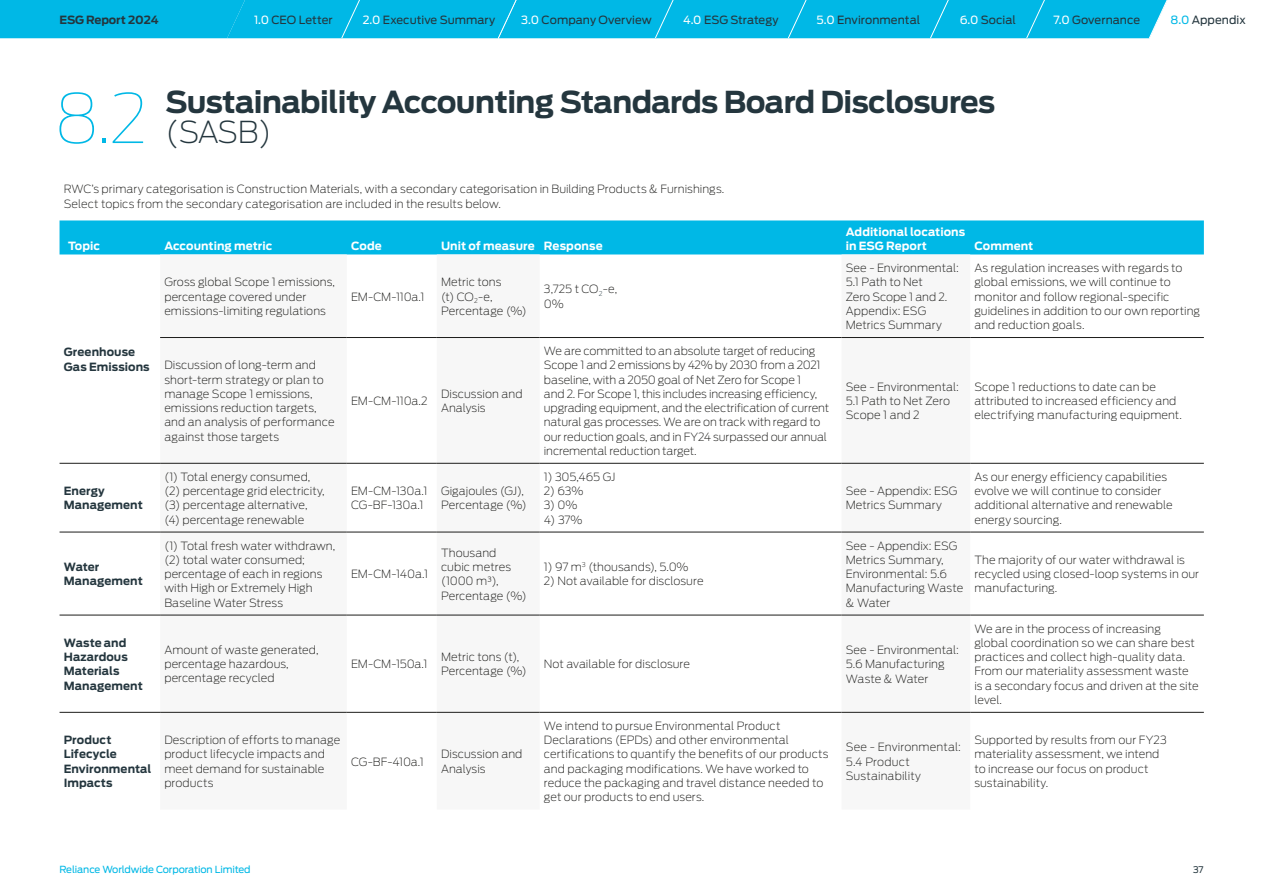
<style>
.page{position:relative;width:1263px;height:893px;background:#fff}
.page>*{position:absolute;margin:0;border:0;box-sizing:border-box;transform-origin:0 0}
.t1{font:100 67.5px "Antenna";color:#00b8e6}
.t2{font:700 30px "Antenna";letter-spacing:-.02em;color:#24363e}
.t3{font:200 30px "Antenna";color:#24363e}
.t4{font:200 11.25px/14.2px "Antenna";color:#1d1d1b}
.t5{font:700 11.25px/14.2px "Antenna";letter-spacing:.005em;color:#24363e}
.t6{font:11.25px "Antenna";letter-spacing:.005em;color:#24363e}
.t7{font:700 11.25px/14.2px "Antenna";letter-spacing:.005em;color:#fff}
.t8{font:9.75px "Antenna";letter-spacing:-.01em;color:#00b8e6}
.t9{font:9.15px "Antenna";color:#24363e}
.s1{color:#fff}
.s2{color:#00b8e6}
</style>
<div class="page">
<div style="left:60px;top:220px;width:1144px;height:34px;background:#00b8e6"></div>
<svg style="left:160px;top:254px;width:810px;height:458px"></svg>
<hr style="left:60px;top:712px;width:100px;height:1px;background:#1d1d1b">
<hr style="left:160px;top:712px;width:187px;height:1px;background:#1d1d1b">
<hr style="left:347px;top:712px;width:90px;height:1px;background:#1d1d1b">
<hr style="left:437px;top:712px;width:103px;height:1px;background:#1d1d1b">
<hr style="left:540px;top:712px;width:301px;height:1px;background:#1d1d1b">
<hr style="left:841px;top:712px;width:129px;height:1px;background:#1d1d1b">
<hr style="left:970px;top:712px;width:234px;height:1px;background:#1d1d1b">
<hr style="left:160px;top:337px;width:187px;height:1px;background:#1d1d1b">
<hr style="left:347px;top:337px;width:90px;height:1px;background:#1d1d1b">
<hr style="left:437px;top:337px;width:103px;height:1px;background:#1d1d1b">
<hr style="left:540px;top:337px;width:301px;height:1px;background:#1d1d1b">
<hr style="left:841px;top:337px;width:129px;height:1px;background:#1d1d1b">
<hr style="left:970px;top:337px;width:234px;height:1px;background:#1d1d1b">
<hr style="left:60px;top:463px;width:100px;height:1px;background:#1d1d1b">
<hr style="left:160px;top:463px;width:187px;height:1px;background:#1d1d1b">
<hr style="left:347px;top:463px;width:90px;height:1px;background:#1d1d1b">
<hr style="left:437px;top:463px;width:103px;height:1px;background:#1d1d1b">
<hr style="left:540px;top:463px;width:301px;height:1px;background:#1d1d1b">
<hr style="left:841px;top:463px;width:129px;height:1px;background:#1d1d1b">
<hr style="left:970px;top:463px;width:234px;height:1px;background:#1d1d1b">
<hr style="left:60px;top:532px;width:100px;height:1px;background:#1d1d1b">
<hr style="left:60px;top:615px;width:100px;height:1px;background:#1d1d1b">
<hr style="left:160px;top:532px;width:187px;height:1px;background:#1d1d1b">
<hr style="left:347px;top:532px;width:90px;height:1px;background:#1d1d1b">
<hr style="left:437px;top:532px;width:103px;height:1px;background:#1d1d1b">
<hr style="left:540px;top:532px;width:301px;height:1px;background:#1d1d1b">
<hr style="left:841px;top:532px;width:129px;height:1px;background:#1d1d1b">
<hr style="left:970px;top:532px;width:234px;height:1px;background:#1d1d1b">
<hr style="left:160px;top:615px;width:187px;height:1px;background:#1d1d1b">
<hr style="left:347px;top:615px;width:90px;height:1px;background:#1d1d1b">
<hr style="left:437px;top:615px;width:103px;height:1px;background:#1d1d1b">
<hr style="left:540px;top:615px;width:301px;height:1px;background:#1d1d1b">
<hr style="left:841px;top:615px;width:129px;height:1px;background:#1d1d1b">
<hr style="left:970px;top:615px;width:234px;height:1px;background:#1d1d1b">
<div style="left:0;top:0;width:1168px;height:38px;background:#00b8e6"></div>
<p class="t5" style="left:60px;top:12px;width:101px">ESG Report 2024</p>
<p class="t6" style="left:254px;top:12px;width:80px"><span class="s1">1.0</span> CEO Letter</p>
<p class="t6" style="left:363px;top:12px;width:134px"><span class="s1">2.0</span> Executive Summary</p>
<p class="t6" style="left:521px;top:12px;width:132px"><span class="s1">3.0</span> Company Overview</p>
<p class="t6" style="left:683px;top:12px;width:97px"><span class="s1">4.0</span> ESG Strategy</p>
<p class="t6" style="left:817px;top:12px;width:105px"><span class="s1">5.0</span> Environmental</p>
<p class="t6" style="left:960px;top:12px;width:58px"><span class="s1">6.0</span> Social</p>
<p class="t6" style="left:1054px;top:12px;width:88px"><span class="s1">7.0</span> Governance</p>
<p class="t6" style="left:1170px;top:12px;width:77px"><span class="s2">8.0</span> Appendix</p>
<h1 class="t1" style="left:54px;top:78px;width:95px">8.2</h1>
<h2 class="t2" style="left:165px;top:82px;width:831px">Sustainability Accounting Standards Board Disclosures</h2>
<h2 class="t3" style="left:165px;top:114px;width:108px">(SASB)</h2>
<p class="t4" style="left:64px;top:182px;width:662px;line-height:14.7px">RWC’s primary categorisation is Construction Materials, with a secondary categorisation in Building Products &amp; Furnishings.<br>Select topics from the secondary categorisation are included in the results below.</p>
<p class="t7" style="left:68px;top:239px;width:34px">Topic</p>
<p class="t7" style="left:164px;top:239px;width:110px">Accounting metric</p>
<p class="t7" style="left:351px;top:239px;width:32px">Code</p>
<p class="t7" style="left:441px;top:239px;width:163px">Unit of measure Response</p>
<p class="t4" style="left:164px;top:275px;width:172px">Gross global Scope 1 emissions, percentage covered under emissions-limiting regulations</p>
<p class="t4" style="left:351px;top:289px;width:75px">EM-CM-110a.1</p>
<p class="t4" style="left:441px;top:275px;width:87px">Metric tons<br>(t) CO<sub>2</sub>-e,<br>Percentage (%)</p>
<p class="t4" style="left:544px;top:282px;width:75px">3,725 t CO<sub>2</sub>-e,<br>0%</p>
<p class="t5" style="left:64px;top:345px;width:87px">Greenhouse<br>Gas Emissions</p>
<p class="t4" style="left:164px;top:358px;width:172px">Discussion of long-term and short-term strategy or plan to manage Scope 1 emissions, emissions reduction targets, and an analysis of performance against those targets</p>
<p class="t4" style="left:351px;top:394px;width:78px">EM-CM-110a.2</p>
<p class="t4" style="left:441px;top:387px;width:83px">Discussion and<br>Analysis</p>
<p class="t4" style="left:544px;top:344px;width:287px">We are committed to an absolute target of reducing Scope 1 and 2 emissions by 42% by 2030 from a 2021 baseline, with a 2050 goal of Net Zero for Scope 1<br>and 2. For Scope 1, this includes increasing efficiency, upgrading equipment, and the electrification of current natural gas processes. We are on track with regard to our reduction goals, and in FY24 surpassed our annual incremental reduction target.</p>
<p class="t5" style="left:64px;top:484px;width:80px">Energy<br>Management</p>
<p class="t4" style="left:164px;top:470px;width:162px">(1) Total energy consumed, (2) percentage grid electricity, (3) percentage alternative, (4) percentage renewable</p>
<p class="t4" style="left:351px;top:484px;width:78px">EM-CM-130a.1<br>CG-BF-130a.1</p>
<p class="t4" style="left:441px;top:484px;width:87px">Gigajoules (GJ),<br>Percentage (%)</p>
<p class="t4" style="left:544px;top:470px;width:73px">1) 305,465 GJ</p>
<p class="t4" style="left:544px;top:484px;width:41px">2) 63%</p>
<p class="t4" style="left:544px;top:498px;width:35px">3) 0%</p>
<p class="t4" style="left:544px;top:512px;width:40px">4) 37%</p>
<p class="t5" style="left:64px;top:560px;width:80px">Water<br>Management</p>
<p class="t4" style="left:164px;top:538px;width:172px">(1) Total fresh water withdrawn, (2) total water consumed; percentage of each in regions with High or Extremely High<br>Baseline Water Stress</p>
<p class="t4" style="left:351px;top:567px;width:79px">EM-CM-140a.1</p>
<p class="t4" style="left:441px;top:546px;width:87px">Thousand cubic metres (1000 m³),<br>Percentage (%)</p>
<p class="t4" style="left:544px;top:560px;width:146px">1) 97 m<sup>3</sup> (thousands), 5.0%</p>
<p class="t4" style="left:544px;top:574px;width:161px">2) Not available for disclosure</p>
<p class="t5" style="left:64px;top:636px;width:80px">Waste and<br>Hazardous<br>Materials<br>Management</p>
<p class="t4" style="left:164px;top:643px;width:156px">Amount of waste generated, percentage hazardous, percentage recycled</p>
<p class="t5" style="left:64px;top:733px;width:89px">Product<br>Lifecycle<br>Environmental<br>Impacts</p>
<p class="t4" style="left:164px;top:733px;width:177px">Description of efforts to manage product lifecycle impacts and meet demand for sustainable products</p>
<p class="t4" style="left:351px;top:657px;width:78px">EM-CM-150a.1</p>
<p class="t4" style="left:441px;top:650px;width:87px">Metric tons (t),<br>Percentage (%)</p>
<p class="t4" style="left:544px;top:657px;width:148px">Not available for disclosure</p>
<p class="t4" style="left:351px;top:754px;width:74px">CG-BF-410a.1</p>
<p class="t4" style="left:441px;top:747px;width:83px">Discussion and<br>Analysis</p>
<p class="t4" style="left:544px;top:719px;width:286px">We intend to pursue Environmental Product Declarations (EPDs) and other environmental certifications to quantify the benefits of our products and packaging modifications. We have worked to reduce the packaging and travel distance needed to get our products to end users.</p>
<p class="t7" style="left:846px;top:225px;width:121px">Additional locations in ESG Report</p>
<p class="t7" style="left:974px;top:239px;width:60px">Comment</p>
<p class="t4" style="left:846px;top:261px;width:115px">See - Environmental:<br>5.1 Path to Net<br>Zero Scope 1 and 2.<br>Appendix: ESG<br>Metrics Summary</p>
<p class="t4" style="left:974px;top:261px;width:227px">As regulation increases with regards to global emissions, we will continue to monitor and follow regional-specific guidelines in addition to our own reporting and reduction goals.</p>
<p class="t4" style="left:846px;top:380px;width:115px">See - Environmental:<br>5.1 Path to Net Zero<br>Scope 1 and 2</p>
<p class="t4" style="left:974px;top:380px;width:209px">Scope 1 reductions to date can be attributed to increased efficiency and electrifying manufacturing equipment.</p>
<p class="t4" style="left:846px;top:484px;width:113px">See - Appendix: ESG<br>Metrics Summary</p>
<p class="t4" style="left:846px;top:538px;width:119px">See - Appendix: ESG<br>Metrics Summary,<br>Environmental: 5.6<br>Manufacturing Waste &amp; Water</p>
<p class="t4" style="left:846px;top:643px;width:115px">See - Environmental:<br>5.6 Manufacturing<br>Waste &amp; Water</p>
<p class="t4" style="left:974px;top:470px;width:200px">As our energy efficiency capabilities evolve we will continue to consider additional alternative and renewable energy sourcing.</p>
<p class="t4" style="left:974px;top:553px;width:226px">The majority of our water withdrawal is recycled using closed-loop systems in our manufacturing.</p>
<p class="t4" style="left:974px;top:621px;width:226px">We are in the process of increasing<br>global coordination so we can share best practices and collect high-quality data.<br>From our materiality assessment waste is a secondary focus and driven at the site level.</p>
<p class="t4" style="left:846px;top:740px;width:117px">See - Environmental:<br>5.4 Product<br>Sustainability</p>
<p class="t4" style="left:974px;top:733px;width:194px">Supported by results from our FY23 materiality assessment, we intend to increase our focus on product sustainability.</p>
<p class="t8" style="left:60px;top:863px;width:193px">Reliance Worldwide Corporation Limited</p>
<p class="t9" style="left:1193px;top:863px;width:12px">37</p>
</div>
